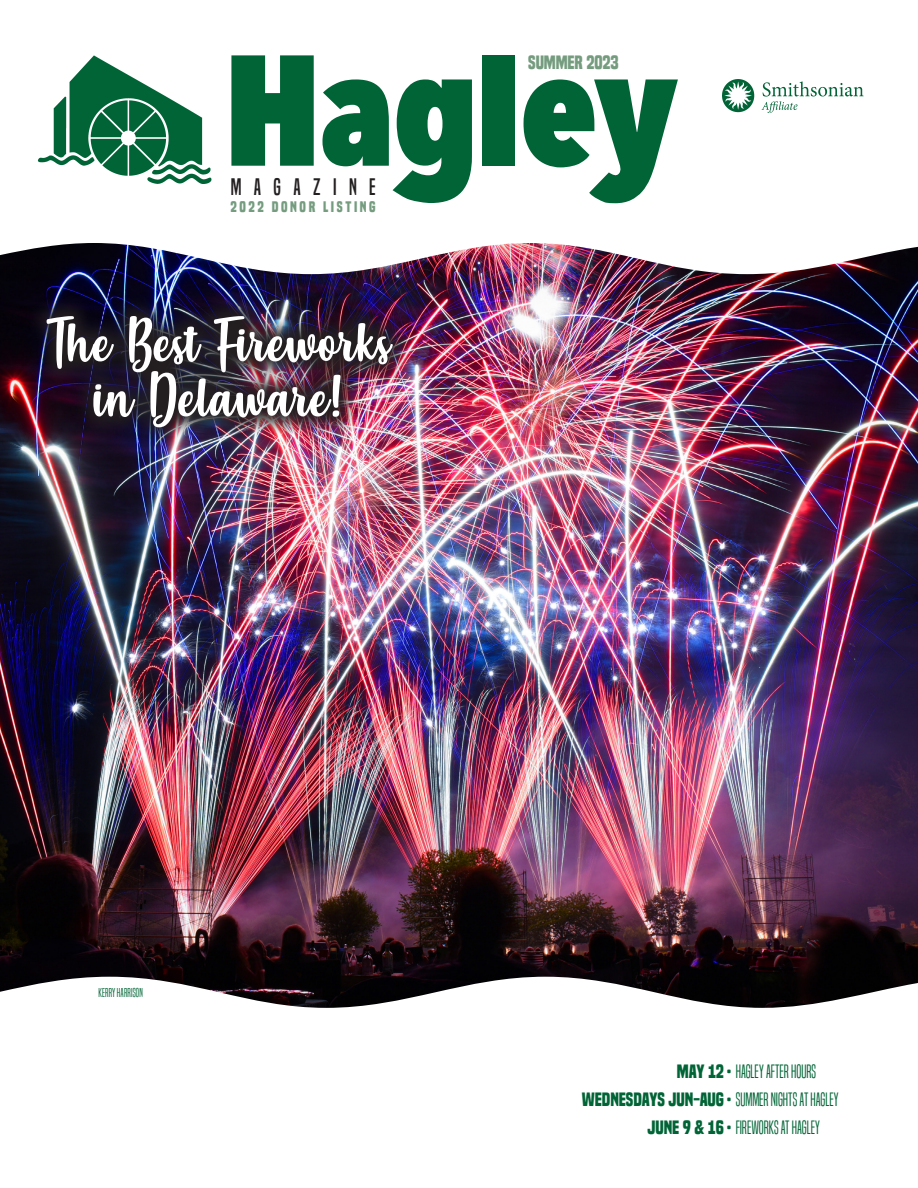
<style>
.page{position:relative;width:918px;height:1188px;background:#fff}
.page>*{position:absolute;margin:0;border:0;box-sizing:border-box;transform-origin:0 0}
.t1{font:54px/55.1px "Misses";letter-spacing:.005em;color:#fff;text-align:center}
.t2{font:22.35px "Built Titling Rg";letter-spacing:.555em;color:#231f20}
.t3{font:18px "Built Titling Lt";color:#006436}
.t4{font:700 18px "Built Titling Rg";letter-spacing:-.005em;color:#759c7f}
.box_2{font:700 14.25px "Built Titling Rg";letter-spacing:.18em;color:#759c7f}
.box_2-2{font:12px "Built Titling Lt";letter-spacing:.015em;color:#006436}
.s1{font-family:"Built Titling Rg";font-weight:700}
.s2{font-family:"Built Titling Rg"}
</style>
<div class="page">
<img style="left:0;top:243px;width:918px;height:765px">
<img style="left:37px;top:55px;width:175px;height:129px">
<img style="left:722px;top:79px;width:142px;height:34px">
<svg style="left:322px;top:79px;width:150px;height:124px"></svg>
<div style="left:482px;top:55px;width:33px;height:111px;background:#006436"></div>
<svg style="left:524px;top:79px;width:154px;height:124px"></svg>
<svg style="left:231px;top:55px;width:83px;height:111px;background:#247a53"></svg>
<img style="left:26px;top:294px;width:388px;height:154px">
<p class="t2" style="left:231px;top:174px;width:147px">MAGAZINE</p>
<p class="box_2" style="left:230px;top:199px;width:147px">2022 DONOR LISTING</p>
<p class="t1" style="left:46px;top:317px;width:346px">The Best Fireworks in Delaware!</p>
<p class="t4" style="left:528px;top:51px;width:92px">SUMMER 2023</p>
<p class="box_2-2" style="left:99px;top:986px;width:46px">KERRY HARRISON</p>
<p class="t3" style="left:677px;top:1061px;width:141px"><span class="s1">MAY 12</span> <span class="s2">•</span> HAGLEY AFTER HOURS</p>
<p class="t3" style="left:582px;top:1089px;width:258px"><span class="s1">WEDNESDAYS JUN-AUG</span> <span class="s2">•</span> SUMMER NIGHTS AT HAGLEY</p>
<p class="t3" style="left:647px;top:1117px;width:174px"><span class="s1">JUNE 9 &amp; 16</span> <span class="s2">•</span> FIREWORKS AT HAGLEY</p>
</div>
